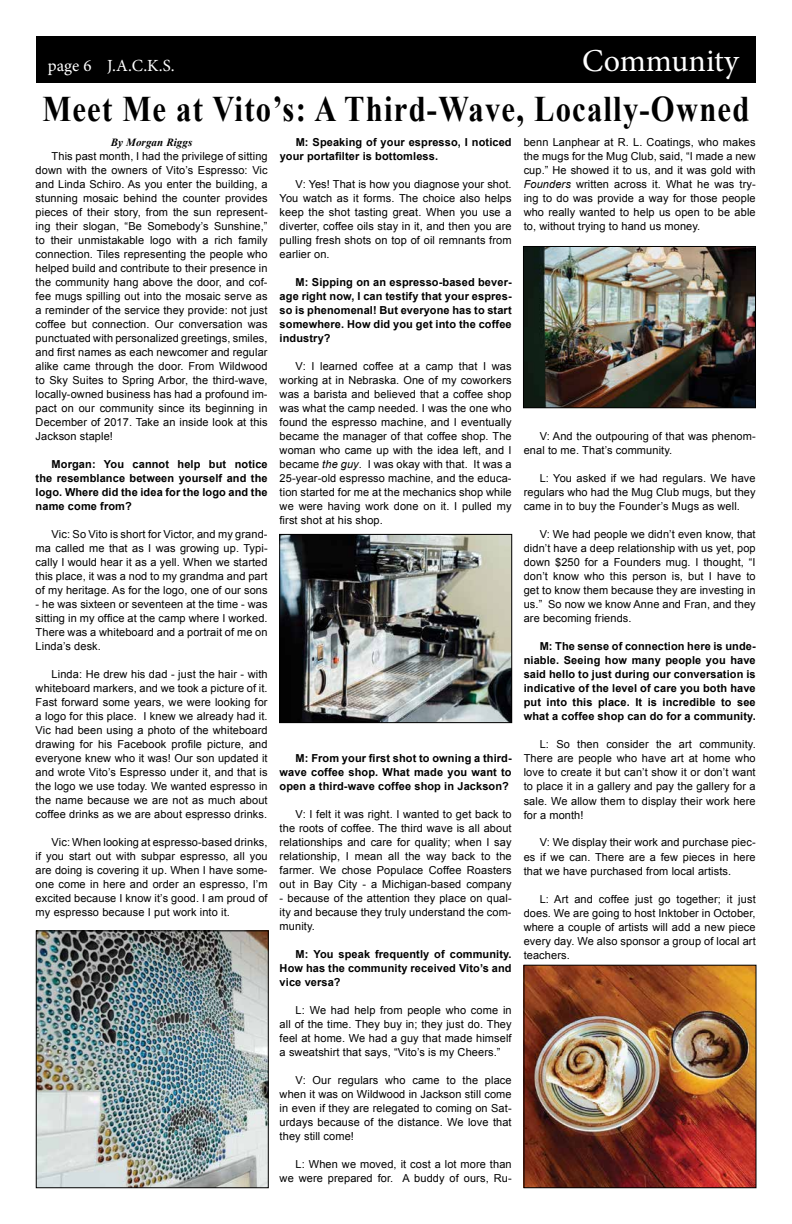
<style>
.page{position:relative;width:792px;height:1224px;background:#fff}
.page>*{position:absolute;margin:0;border:0;box-sizing:border-box;transform-origin:0 0}
.t1{font:700 36px "Times New Roman";letter-spacing:.04em;color:#000;scale:.85 1}
.t2{font:32px "Minion Pro";color:#fff}
.t3{font:17px "Minion Pro";color:#fff}
.t4{font:11px/14px "Arial";letter-spacing:.01em;color:#000;text-align:justify}
.t5{font:700 11px/14px "Arial";letter-spacing:.01em;color:#000;text-align:justify}
.t6{font:italic 700 11px "Times New Roman";letter-spacing:.01em;color:#000}
.s1{font-style:italic}
</style>
<div class="page">
<div style="left:36px;top:36px;width:720px;height:47px;background:#000"></div>
<img style="left:281px;top:536px;width:229px;height:185px">
<div style="left:279px;top:534px;width:233px;height:189px;border:1px solid #000"></div>
<img style="left:525px;top:248px;width:229px;height:158px">
<div style="left:523px;top:246px;width:233px;height:162px;border:1px solid #000"></div>
<img style="left:38px;top:933px;width:229px;height:253px">
<div style="left:36px;top:931px;width:233px;height:257px;border:1px solid #000"></div>
<img style="left:526px;top:967px;width:228px;height:219px">
<div style="left:524px;top:965px;width:232px;height:223px;border:1px solid #000"></div>
<h3 class="t3" style="left:48px;top:54px;width:128px">page 6 J.A.C.K.S.</h3>
<h2 class="t2" style="left:582px;top:39px;width:158px">Community</h2>
<h1 class="t1" style="left:42px;top:84px;width:833px">Meet Me at Vito’s: A Third-Wave, Locally-Owned</h1>
<p class="t6" style="left:111px;top:134px;width:83px">By Morgan Riggs</p>
<p class="t4" style="left:36px;top:149px;width:234px;text-indent:16px">This past month, I had the privilege of sitting down with the owners of Vito’s Espresso: Vic and Linda Schiro. As you enter the building, a stunning mosaic behind the counter provides pieces of their story, from the sun represent&shy;ing their slogan, “Be Somebody’s Sunshine,” to their unmistakable logo with a rich family connection. Tiles representing the people who helped build and contribute to their presence in the community hang above the door, and cof&shy;fee mugs spilling out into the mosaic serve as a reminder of the service they provide: not just coffee but connection. Our conversation was punctuated with personalized greetings, smiles, and first names as each newcomer and regular alike came through the door. From Wildwood to Sky Suites to Spring Arbor, the third-wave, locally-owned business has had a profound im&shy;pact on our community since its beginning in December of 2017. Take an inside look at this Jackson staple!</p>
<p class="t5" style="left:36px;top:457px;width:234px;text-indent:16px">Morgan: You cannot help but notice the resemblance between yourself and the logo. Where did the idea for the logo and the name come from?</p>
<p class="t4" style="left:36px;top:527px;width:234px;text-indent:16px">Vic: So Vito is short for Victor, and my grand&shy;ma called me that as I was growing up. Typi&shy;cally I would hear it as a yell. When we started this place, it was a nod to my grandma and part of my heritage. As for the logo, one of our sons</p>
<p class="t4" style="left:36px;top:597px;width:234px">- he was sixteen or seventeen at the time - was sitting in my office at the camp where I worked.<br>There was a whiteboard and a portrait of me on Linda’s desk.</p>
<p class="t4" style="left:36px;top:667px;width:234px;text-indent:16px">Linda: He drew his dad - just the hair - with whiteboard markers, and we took a picture of it.<br>Fast forward some years, we were looking for a logo for this place. I knew we already had it.<br>Vic had been using a photo of the whiteboard drawing for his Facebook profile picture, and everyone knew who it was! Our son updated it and wrote Vito’s Espresso under it, and that is the logo we use today. We wanted espresso in the name because we are not as much about coffee drinks as we are about espresso drinks.</p>
<p class="t4" style="left:36px;top:835px;width:234px;text-indent:16px">Vic: When looking at espresso-based drinks, if you start out with subpar espresso, all you are doing is covering it up. When I have some&shy;one come in here and order an espresso, I’m excited because I know it’s good. I am proud of my espresso because I put work into it.</p>
<p class="t5" style="left:280px;top:136px;width:234px;text-indent:16px">M: Speaking of your espresso, I noticed your portafilter is bottomless.</p>
<p class="t4" style="left:280px;top:178px;width:234px;text-indent:16px">V: Yes! That is how you diagnose your shot.<br>You watch as it forms. The choice also helps keep the shot tasting great. When you use a diverter, coffee oils stay in it, and then you are pulling fresh shots on top of oil remnants from earlier on.</p>
<p class="t5" style="left:280px;top:276px;width:234px;text-indent:16px">M: Sipping on an espresso-based bever&shy;age right now, I can testify that your espres&shy;so is phenomenal! But everyone has to start somewhere. How did you get into the coffee industry?</p>
<p class="t4" style="left:280px;top:360px;width:234px;text-indent:16px">V: I learned coffee at a camp that I was working at in Nebraska. One of my coworkers was a barista and believed that a coffee shop was what the camp needed. I was the one who found the espresso machine, and I eventually became the manager of that coffee shop. The woman who came up with the idea left, and I became <span class="s1">the guy</span>. I was okay with that. It was a 25-year-old espresso machine, and the educa&shy;tion started for me at the mechanics shop while we were having work done on it. I pulled my first shot at his shop.</p>
<p class="t4" style="left:524px;top:136px;width:234px">benn Lanphear at R. L. Coatings, who makes the mugs for the Mug Club, said, “I made a new cup.” He showed it to us, and it was gold with <span class="s1">Founders</span> written across it. What he was try&shy;ing to do was provide a way for those people who really wanted to help us open to be able to, without trying to hand us money.</p>
<p class="t4" style="left:524px;top:430px;width:234px;text-indent:16px">V: And the outpouring of that was phenom&shy;enal to me. That’s community.</p>
<p class="t4" style="left:524px;top:472px;width:234px;text-indent:16px">L: You asked if we had regulars. We have regulars who had the Mug Club mugs, but they came in to buy the Founder’s Mugs as well.</p>
<p class="t4" style="left:524px;top:528px;width:234px;text-indent:16px">V: We had people we didn’t even know, that didn’t have a deep relationship with us yet, pop down $250 for a Founders mug. I thought, “I don’t know who this person is, but I have to get to know them because they are investing in us.” So now we know Anne and Fran, and they are becoming friends.</p>
<p class="t5" style="left:524px;top:640px;width:234px;text-indent:16px">M: The sense of connection here is unde&shy;niable. Seeing how many people you have said hello to just during our conversation is indicative of the level of care you both have put into this place. It is incredible to see what a coffee shop can do for a community.</p>
<p class="t4" style="left:524px;top:738px;width:234px;text-indent:16px">L: So then consider the art community.<br>There are people who have art at home who love to create it but can’t show it or don’t want to place it in a gallery and pay the gallery for a sale. We allow them to display their work here for a month!</p>
<p class="t4" style="left:524px;top:836px;width:234px;text-indent:16px">V: We display their work and purchase piec&shy;es if we can. There are a few pieces in here that we have purchased from local artists.</p>
<p class="t4" style="left:524px;top:892px;width:234px;text-indent:16px">L: Art and coffee just go together; it just does. We are going to host Inktober in October, where a couple of artists will add a new piece every day. We also sponsor a group of local art teachers.</p>
<p class="t5" style="left:280px;top:752px;width:234px;text-indent:16px">M: From your first shot to owning a third&shy;wave coffee shop. What made you want to open a third-wave coffee shop in Jackson?</p>
<p class="t4" style="left:280px;top:808px;width:234px;text-indent:16px">V: I felt it was right. I wanted to get back to the roots of coffee. The third wave is all about relationships and care for quality; when I say relationship, I mean all the way back to the farmer. We chose Populace Coffee Roasters out in Bay City - a Michigan-based company</p>
<p class="t4" style="left:280px;top:892px;width:234px">- because of the attention they place on qual&shy;ity and because they truly understand the com&shy;munity.</p>
<p class="t5" style="left:280px;top:948px;width:234px;text-indent:16px">M: You speak frequently of community.<br>How has the community received Vito’s and vice versa?</p>
<p class="t4" style="left:280px;top:1004px;width:234px;text-indent:16px">L: We had help from people who come in all of the time. They buy in; they just do. They feel at home. We had a guy that made himself a sweatshirt that says, “Vito’s is my Cheers.”</p>
<p class="t4" style="left:280px;top:1074px;width:234px;text-indent:16px">V: Our regulars who came to the place when it was on Wildwood in Jackson still come in even if they are relegated to coming on Sat&shy;urdays because of the distance. We love that they still come!</p>
<p class="t4" style="left:280px;top:1158px;width:234px;text-align:right">L: When we moved, it cost a lot more than we were prepared for. A buddy of ours, Ru-</p>
</div>
